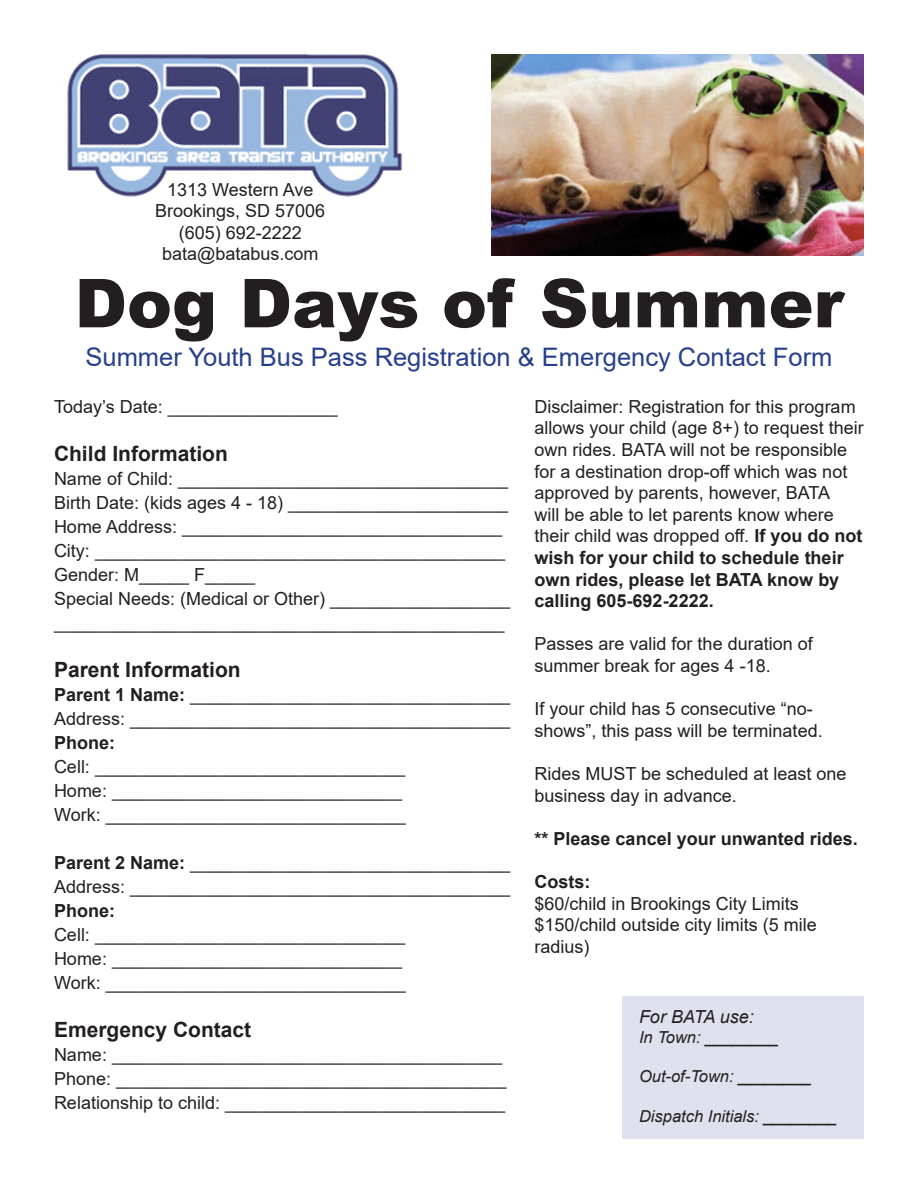
<style>
.page{position:relative;width:918px;height:1188px;background:#fff}
.page>*{position:absolute;margin:0;border:0;box-sizing:border-box;transform-origin:0 0}
.t1{font:900 67.5px "Arial";color:#231f20}
.t2{font:25.5px "Arial";color:#253f8e}
.t3{font:700 21px "Arial";color:#231f20}
.t4{font:18px/21.6px "Arial";color:#231f20}
.t5{font:700 18px "Arial";color:#231f20}
.t6{font:italic 18px "Arial";color:#231f20}
.t7{font:italic 16.5px "Arial";color:#231f20}
.s1{font-weight:700}
</style>
<div class="page">
<img style="left:63px;top:54px;width:340px;height:143px">
<img style="left:491px;top:54px;width:373px;height:202px">
<div style="left:622px;top:996px;width:241px;height:142px;background:#e0e1ee"></div>
<p class="t4" style="left:167px;top:178px;width:148px">1313 Western Ave</p>
<p class="t4" style="left:155px;top:200px;width:172px">Brookings, SD 57006</p>
<p class="t4" style="left:179px;top:221px;width:125px">(605) 692-2222</p>
<p class="t4" style="left:162px;top:243px;width:158px">bata@batabus.com</p>
<p class="t1" style="left:74px;top:254px;width:771px">Dog Days of Summer</p>
<p class="t2" style="left:86px;top:339px;width:748px">Summer Youth Bus Pass Registration &amp; Emergency Contact Form</p>
<p class="t4" style="left:54px;top:395px;width:285px">Today’s Date: _________________</p>
<p class="t3" style="left:54px;top:439px;width:175px">Child Information</p>
<p class="t4" style="left:54px;top:467px;width:456px">Name of Child: _________________________________</p>
<p class="t4" style="left:54px;top:491px;width:456px">Birth Date: (kids ages 4 - 18) ______________________</p>
<p class="t4" style="left:54px;top:515px;width:450px">Home Address: ________________________________</p>
<p class="t4" style="left:54px;top:539px;width:453px">City: _________________________________________</p>
<p class="t4" style="left:54px;top:563px;width:203px">Gender: M_____ F_____</p>
<p class="t4" style="left:54px;top:586px;width:458px;line-height:24px">Special Needs: (Medical or Other) __________________ _____________________________________________</p>
<p class="t3" style="left:54px;top:655px;width:188px">Parent Information</p>
<p class="t4" style="left:54px;top:683px;width:458px"><span class="s1">Parent 1 Name:</span> ________________________________</p>
<p class="t4" style="left:54px;top:707px;width:458px">Address: ______________________________________</p>
<p class="t5" style="left:54px;top:730px;width:63px">Phone:</p>
<p class="t4" style="left:54px;top:755px;width:353px">Cell: _______________________________</p>
<p class="t4" style="left:54px;top:779px;width:350px">Home: _____________________________</p>
<p class="t4" style="left:54px;top:803px;width:353px">Work: ______________________________</p>
<p class="t4" style="left:54px;top:851px;width:458px"><span class="s1">Parent 2 Name:</span> ________________________________</p>
<p class="t4" style="left:54px;top:875px;width:458px">Address: ______________________________________</p>
<p class="t5" style="left:54px;top:898px;width:63px">Phone:</p>
<p class="t4" style="left:54px;top:923px;width:353px">Cell: _______________________________</p>
<p class="t4" style="left:54px;top:947px;width:350px">Home: _____________________________</p>
<p class="t4" style="left:54px;top:971px;width:353px">Work: ______________________________</p>
<p class="t3" style="left:54px;top:1015px;width:199px">Emergency Contact</p>
<p class="t4" style="left:54px;top:1043px;width:450px">Name: _______________________________________</p>
<p class="t4" style="left:54px;top:1067px;width:454px">Phone: _______________________________________</p>
<p class="t4" style="left:54px;top:1091px;width:453px">Relationship to child: ____________________________</p>
<p class="t4" style="left:535px;top:395px;width:331px">Disclaimer: Registration for this program allows your child (age 8+) to request their own rides. BATA will not be responsible for a destination drop-off which was not approved by parents, however, BATA<br>will be able to let parents know where their child was dropped off. <span class="s1">If you do not wish for your child to schedule their own rides, please let BATA know by calling 605-692-2222.</span></p>
<p class="t4" style="left:535px;top:633px;width:280px">Passes are valid for the duration of summer break for ages 4 -18.</p>
<p class="t4" style="left:535px;top:698px;width:290px">If your child has 5 consecutive “no&shy;shows”, this pass will be terminated.</p>
<p class="t4" style="left:535px;top:763px;width:313px">Rides MUST be scheduled at least one business day in advance.</p>
<p class="t5" style="left:535px;top:826px;width:325px">** Please cancel your unwanted rides.</p>
<p class="t5" style="left:535px;top:869px;width:57px">Costs:</p>
<p class="t4" style="left:535px;top:892px;width:266px">$60/child in Brookings City Limits</p>
<p class="t4" style="left:535px;top:914px;width:284px">$150/child outside city limits (5 mile radius)</p>
<p class="t6" style="left:639px;top:1005px;width:116px">For BATA use:</p>
<p class="t7" style="left:639px;top:1026px;width:141px">In Town: ________</p>
<p class="t7" style="left:639px;top:1066px;width:174px">Out-of-Town: ________</p>
<p class="t7" style="left:639px;top:1105px;width:200px">Dispatch Initials: ________</p>
</div>
